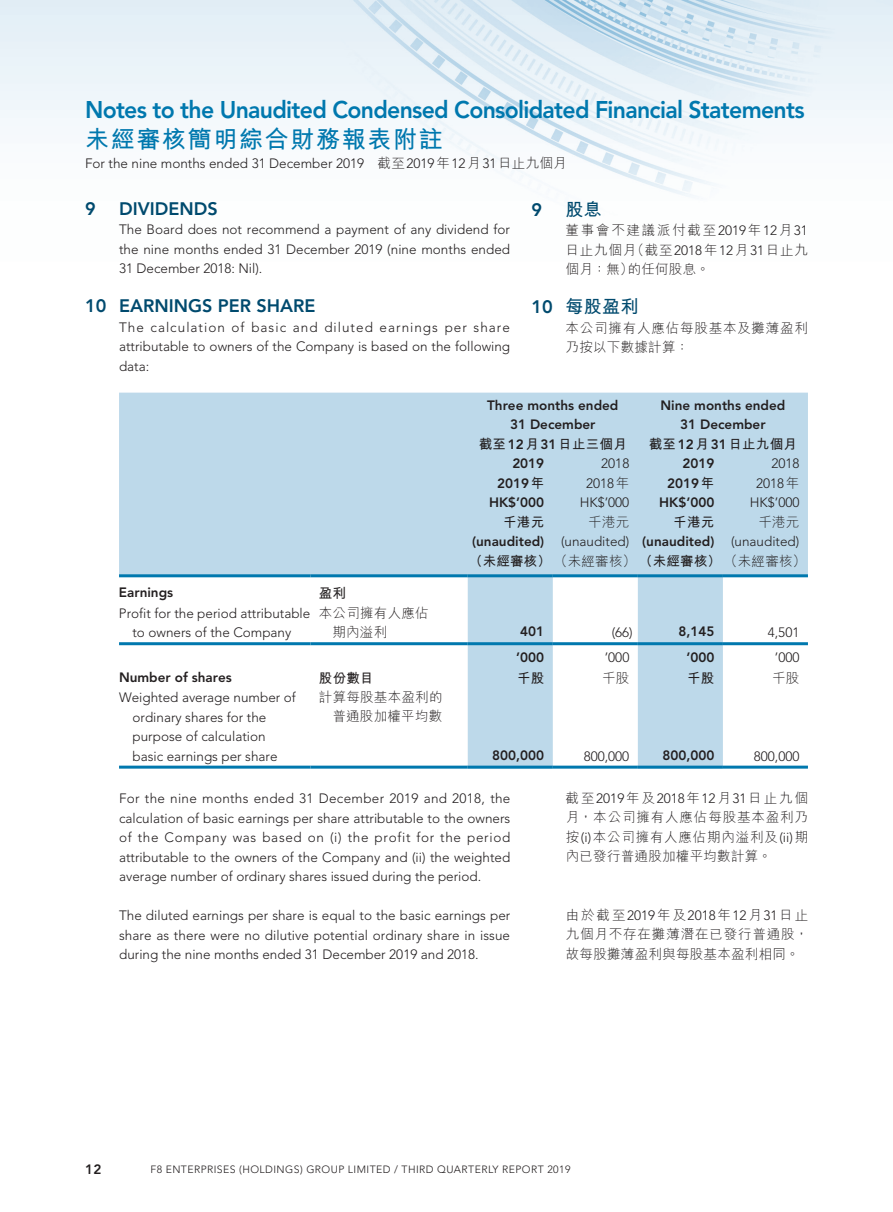
<style>
.page{position:relative;width:893px;height:1212px;background:#fff}
.page>*{position:absolute;margin:0;border:0;box-sizing:border-box;transform-origin:0 0}
.t1{font:800 24px "Avenir LT Std";letter-spacing:-.03em;color:#0078ae;scale:.96 1}
.t2{font:700 24px "M Hei HK";letter-spacing:.07em;color:#0078ae}
.t3{font:800 18px "Avenir LT Std";color:#004a6e}
.t4{font:700 18px "M Hei HK";letter-spacing:.02em;color:#004a6e}
.t5{font:300 13.5px/19.5px "Avenir LT Std";color:#231f20;text-align:justify}
.t6{font:800 13.5px/19.5px "Avenir LT Std";color:#231f20;text-align:center}
.t7{font:300 13.5px/19.5px "M Hei HK";letter-spacing:.06em;color:#231f20;text-align:justify}
.t8{font:700 13.5px "M Hei HK";letter-spacing:.02em;color:#231f20}
.t9{font:300 13.5px/19.5px "M Hei HK";letter-spacing:.04em;color:#231f20}
.t10{font:300 13.5px/19.5px "M Hei HK";letter-spacing:.02em;color:#231f20}
.t11{font:300 10.5px "Avenir LT Std";letter-spacing:.04em;color:#231f20}
.s1{font-family:"M Hei HK"}
.s2{font-family:"Avenir LT Std";font-weight:800}
.s3{font-family:"M Hei HK";font-weight:700}
.s4{font-weight:300}
.s5{font-family:"Avenir LT Std"}
</style>
<div class="page">
<img style="left:0;top:0;width:893px;height:393px">
<svg style="left:119px;top:393px;width:689px;height:373px;fill:#bdd9ea"></svg>
<hr style="left:119px;top:574px;width:191px;height:3px;background:#0078ae">
<hr style="left:310px;top:574px;width:158px;height:3px;background:#0078ae">
<hr style="left:468px;top:574px;width:85px;height:3px;background:#0078ae">
<hr style="left:553px;top:574px;width:85px;height:3px;background:#0078ae">
<hr style="left:638px;top:574px;width:85px;height:3px;background:#0078ae">
<hr style="left:723px;top:574px;width:85px;height:3px;background:#0078ae">
<hr style="left:119px;top:642px;width:191px;height:3px;background:#0078ae">
<hr style="left:310px;top:642px;width:158px;height:3px;background:#0078ae">
<hr style="left:468px;top:642px;width:85px;height:3px;background:#0078ae">
<hr style="left:553px;top:642px;width:85px;height:3px;background:#0078ae">
<hr style="left:638px;top:642px;width:85px;height:3px;background:#0078ae">
<hr style="left:723px;top:642px;width:85px;height:3px;background:#0078ae">
<hr style="left:119px;top:766px;width:191px;height:3px;background:#0078ae">
<hr style="left:310px;top:766px;width:158px;height:3px;background:#0078ae">
<hr style="left:468px;top:766px;width:85px;height:3px;background:#0078ae">
<hr style="left:553px;top:766px;width:85px;height:3px;background:#0078ae">
<hr style="left:638px;top:766px;width:85px;height:3px;background:#0078ae">
<hr style="left:723px;top:766px;width:85px;height:3px;background:#0078ae">
<h1 class="t1" style="left:85px;top:95px;width:751px">Notes to the Unaudited Condensed Consolidated Financial Statements</h1>
<h1 class="t2" style="left:85px;top:121px;width:359px">未經審核簡明綜合財務報表附註</h1>
<p class="t5" style="left:85px;top:154px;width:483px">For the nine months ended 31 December 2019 <span class="s1">截至</span>2019<span class="s1">年</span>12<span class="s1">月</span>31<span class="s1">日止九個月</span></p>
<h2 class="t3" style="left:85px;top:198px;width:12px">9</h2>
<h2 class="t3" style="left:119px;top:198px;width:100px">DIVIDENDS</h2>
<p class="t5" style="left:119px;top:220px;width:393px">The Board does not recommend a payment of any dividend for the nine months ended 31 December 2019 (nine months ended 31 December 2018: Nil).</p>
<h2 class="t3" style="left:85px;top:295px;width:232px">10 EARNINGS PER SHARE</h2>
<p class="t5" style="left:119px;top:317px;width:393px">The calculation of basic and diluted earnings per share attributable to owners of the Company is based on the following data:</p>
<p class="t6" style="left:487px;top:395px;width:133px">Three months ended<br>31 December</p>
<p class="t6" style="left:660px;top:395px;width:126px">Nine months ended<br>31 December</p>
<p class="t8" style="left:479px;top:435px;width:150px">截至<span class="s2">12</span>月<span class="s2">31</span>日止三個月</p>
<p class="t8" style="left:649px;top:435px;width:150px">截至<span class="s2">12</span>月<span class="s2">31</span>日止九個月</p>
<p class="t6" style="left:512px;top:454px;width:33px">2019</p>
<p class="t5" style="left:601px;top:454px;width:30px">2018</p>
<p class="t6" style="left:682px;top:454px;width:33px">2019</p>
<p class="t5" style="left:771px;top:454px;width:30px">2018</p>
<p class="t6" style="left:497px;top:474px;width:49px">2019<span class="s3">年</span></p>
<p class="t5" style="left:586px;top:474px;width:45px">2018<span class="s1">年</span></p>
<p class="t6" style="left:667px;top:474px;width:49px">2019<span class="s3">年</span></p>
<p class="t5" style="left:756px;top:474px;width:45px">2018<span class="s1">年</span></p>
<p class="t6" style="left:489px;top:493px;width:57px">HK$’000</p>
<p class="t5" style="left:580px;top:493px;width:51px">HK$’000</p>
<p class="t6" style="left:659px;top:493px;width:57px">HK$’000</p>
<p class="t5" style="left:750px;top:493px;width:51px">HK$’000</p>
<p class="t8" style="left:503px;top:513px;width:43px">千港元</p>
<p class="t7" style="left:588px;top:512px;width:43px">千港元</p>
<p class="t8" style="left:673px;top:513px;width:43px">千港元</p>
<p class="t7" style="left:758px;top:512px;width:43px">千港元</p>
<p class="t6" style="left:472px;top:532px;width:329px">(unaudited) <span class="s4">(unaudited)</span> (unaudited) <span class="s4">(unaudited)</span></p>
<p class="t8" style="left:469px;top:552px;width:338px">（未經審核）<span class="s4">（未經審核）</span>（未經審核）<span class="s4">（未經審核）</span></p>
<p class="t6" style="left:119px;top:583px;width:56px">Earnings</p>
<p class="t8" style="left:319px;top:583px;width:29px">盈利</p>
<p class="t5" style="left:119px;top:603px;width:193px;text-align:center">Profit for the period attributable to owners of the Company</p>
<p class="t10" style="left:332px;top:603px;width:98px;text-indent:-14px">本公司擁有人應佔期內溢利</p>
<h2 class="t3" style="left:531px;top:199px;width:12px">9</h2>
<h2 class="t4" style="left:566px;top:196px;width:38px">股息</h2>
<p class="t7" style="left:565px;top:221px;width:244px">董事會不建議派付截至<span class="s5">2019</span>年<span class="s5">12</span>月<span class="s5">31</span>日止九個月（截至<span class="s5">2018</span>年<span class="s5">12</span>月<span class="s5">31</span>日止九個月：無）的任何股息。</p>
<h2 class="t4" style="left:531px;top:294px;width:109px"><span class="s2">10</span> 每股盈利</h2>
<p class="t7" style="left:565px;top:318px;width:244px">本公司擁有人應佔每股基本及攤薄盈利乃按以下數據計算：</p>
<p class="t6" style="left:520px;top:622px;width:25px">401</p>
<p class="t5" style="left:612px;top:623px;width:23px">(66)</p>
<p class="t6" style="left:678px;top:622px;width:37px">8,145</p>
<p class="t5" style="left:768px;top:623px;width:33px">4,501</p>
<p class="t6" style="left:516px;top:648px;width:29px">’000</p>
<p class="t5" style="left:605px;top:648px;width:26px">’000</p>
<p class="t6" style="left:686px;top:648px;width:29px">’000</p>
<p class="t5" style="left:775px;top:648px;width:26px">’000</p>
<p class="t6" style="left:119px;top:667px;width:114px">Number of shares</p>
<p class="t8" style="left:319px;top:668px;width:56px">股份數目</p>
<p class="t8" style="left:517px;top:668px;width:29px">千股</p>
<p class="t7" style="left:602px;top:667px;width:29px">千股</p>
<p class="t8" style="left:687px;top:668px;width:29px">千股</p>
<p class="t7" style="left:772px;top:667px;width:29px">千股</p>
<p class="t5" style="left:133px;top:688px;width:165px;text-align:left;text-indent:-14px">Weighted average number of ordinary shares for the purpose of calculation basic earnings per share</p>
<p class="t10" style="left:319px;top:687px;width:125px;text-align:right">計算每股基本盈利的普通股加權平均數</p>
<p class="t6" style="left:492px;top:745px;width:53px">800,000</p>
<p class="t5" style="left:584px;top:746px;width:47px">800,000</p>
<p class="t6" style="left:662px;top:745px;width:53px">800,000</p>
<p class="t5" style="left:754px;top:746px;width:47px">800,000</p>
<p class="t5" style="left:119px;top:789px;width:393px">For the nine months ended 31 December 2019 and 2018, the calculation of basic earnings per share attributable to the owners of the Company was based on (i) the profit for the period attributable to the owners of the Company and (ii) the weighted average number of ordinary shares issued during the period.</p>
<p class="t5" style="left:119px;top:906px;width:393px">The diluted earnings per share is equal to the basic earnings per share as there were no dilutive potential ordinary share in issue during the nine months ended 31 December 2019 and 2018.</p>
<p class="t5" style="left:566px;top:788px;width:244px"><span class="s1">截至</span>2019<span class="s1">年及</span>2018<span class="s1">年</span>12<span class="s1">月</span>31<span class="s1">日止九個</span></p>
<p class="t7" style="left:566px;top:807px;width:244px">月，本公司擁有人應佔每股基本盈利乃按<span class="s5">(i)</span>本公司擁有人應佔期內溢利及<span class="s5">(ii)</span>期內已發行普通股加權平均數計算。</p>
<p class="t5" style="left:566px;top:905px;width:244px"><span class="s1">由於截至</span>2019<span class="s1">年及</span>2018<span class="s1">年</span>12<span class="s1">月</span>31<span class="s1">日止</span></p>
<p class="t9" style="left:566px;top:924px;width:244px">九個月不存在攤薄潛在已發行普通股，故每股攤薄盈利與每股基本盈利相同。</p>
<p class="t6" style="left:85px;top:1159px;width:18px">12</p>
<p class="t11" style="left:150px;top:1163px;width:422px">F8 ENTERPRISES (HOLDINGS) GROUP LIMITED / THIRD QUARTERLY REPORT 2019</p>
</div>
